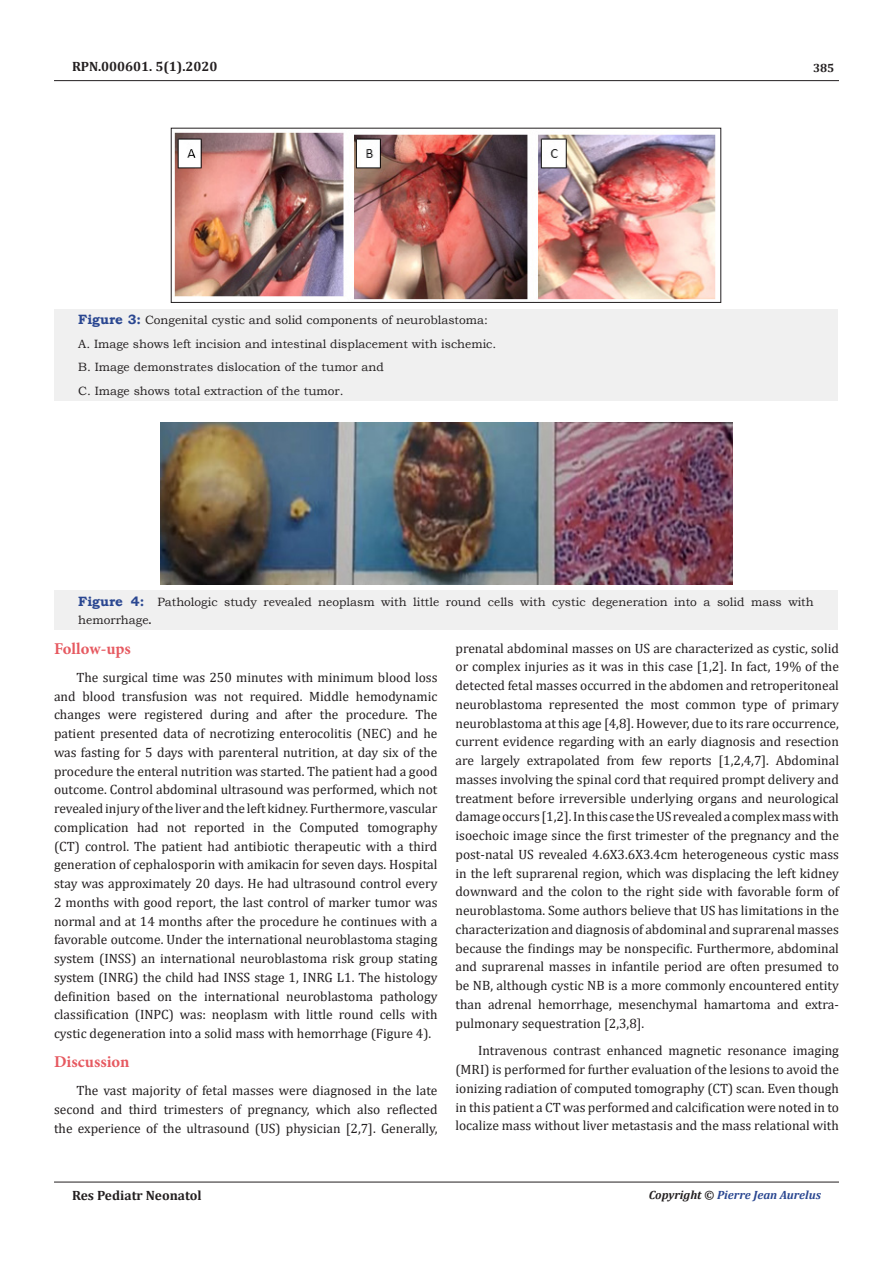
<style>
.page{position:relative;width:893px;height:1263px;background:#fff}
.page>*{position:absolute;margin:0;border:0;box-sizing:border-box;transform-origin:0 0}
.t1{font:700 16.5px "Minion Pro";color:#e65960}
.t2{font:13.5px/18.8px "Cambria";color:#231f20;text-align:justify}
.t3{font:700 13.5px "Cambria";color:#231f20}
.t4{font:12px/18px "Bookman Old Style";color:#231f20}
.t5{font:italic 700 12px "Cambria";color:#2a4791}
.t6{font:700 12px "Cambria";color:#231f20}
.s1{font-weight:700;font-size:13.5px;color:#2a4791}
.s2{font-family:"Cambria";font-size:15px}
.s3{color:#231f20}
</style>
<div class="page">
<hr style="left:54px;top:80px;width:785px;height:1px;background:#231f20">
<hr style="left:54px;top:1182px;width:785px;height:1px;background:#231f20">
<div style="left:54px;top:309px;width:784px;height:91px;background:#f0f0f0"></div>
<img style="left:174px;top:132px;width:542px;height:168px">
<div style="left:171px;top:128px;width:550px;height:175px;border:1px solid #231f20"></div>
<div style="left:54px;top:591px;width:784px;height:39px;background:#f0f0f0"></div>
<img style="left:161px;top:422px;width:571px;height:163px">
<p class="t3" style="left:72px;top:57px;width:147px">RPN.000601. 5(1).2020</p>
<p class="t4" style="left:78px;top:311px;width:411px"><span class="s1">Figure 3:</span> Congenital cystic and solid components of neuroblastoma:</p>
<p class="t4" style="left:78px;top:335px;width:420px">A. Image shows left incision and intestinal displacement with ischemic.</p>
<p class="t4" style="left:78px;top:358px;width:307px">B. Image demonstrates dislocation of the tumor and</p>
<p class="t4" style="left:78px;top:381px;width:267px">C. Image shows total extraction of the tumor.</p>
<p class="t6" style="left:813px;top:60px;width:23px">385</p>
<p class="t4" style="left:78px;top:593px;width:737px"><span class="s1">Figure 4:</span> Pathologic study revealed neoplasm with little round cells with cystic degeneration into a solid mass with hemorrhage<span class="s2">.</span></p>
<p class="t1" style="left:54px;top:637px;width:78px">Follow-ups</p>
<p class="t2" style="left:54px;top:668px;width:385px;text-indent:22px">The surgical time was 250 minutes with minimum blood loss and blood transfusion was not required. Middle hemodynamic changes were registered during and after the procedure. The patient presented data of necrotizing enterocolitis (NEC) and he was fasting for 5 days with parenteral nutrition, at day six of the procedure the enteral nutrition was started. The patient had a good outcome. Control abdominal ultrasound was performed, which not revealed injury of the liver and the left kidney. Furthermore, vascular complication had not reported in the Computed tomography (CT) control. The patient had antibiotic therapeutic with a third generation of cephalosporin with amikacin for seven days. Hospital stay was approximately 20 days. He had ultrasound control every 2 months with good report, the last control of marker tumor was normal and at 14 months after the procedure he continues with a favorable outcome. Under the international neuroblastoma staging system (INSS) an international neuroblastoma risk group stating system (INRG) the child had INSS stage 1, INRG L1. The histology definition based on the international neuroblastoma pathology classification (INPC) was: neoplasm with little round cells with cystic degeneration into a solid mass with hemorrhage (Figure 4).</p>
<p class="t1" style="left:54px;top:1050px;width:77px">Discussion</p>
<p class="t2" style="left:54px;top:1081px;width:385px;text-indent:22px">The vast majority of fetal masses were diagnosed in the late second and third trimesters of pregnancy, which also reflected the experience of the ultrasound (US) physician [2,7]. Generally,</p>
<p class="t2" style="left:455px;top:639px;width:385px">prenatal abdominal masses on US are characterized as cystic, solid or complex injuries as it was in this case [1,2]. In fact, 19% of the detected fetal masses occurred in the abdomen and retroperitoneal neuroblastoma represented the most common type of primary neuroblastoma at this age [4,8]. However, due to its rare occurrence, current evidence regarding with an early diagnosis and resection are largely extrapolated from few reports [1,2,4,7]. Abdominal masses involving the spinal cord that required prompt delivery and treatment before irreversible underlying organs and neurological damage occurs [1,2]. In this case the US revealed a complex mass with isoechoic image since the first trimester of the pregnancy and the post-natal US revealed 4.6X3.6X3.4cm heterogeneous cystic mass in the left suprarenal region, which was displacing the left kidney downward and the colon to the right side with favorable form of neuroblastoma. Some authors believe that US has limitations in the characterization and diagnosis of abdominal and suprarenal masses because the findings may be nonspecific. Furthermore, abdominal and suprarenal masses in infantile period are often presumed to be NB, although cystic NB is a more commonly encountered entity than adrenal hemorrhage, mesenchymal hamartoma and extra&shy;pulmonary sequestration [2,3,8].</p>
<p class="t2" style="left:455px;top:1041px;width:385px;text-indent:22px">Intravenous contrast enhanced magnetic resonance imaging (MRI) is performed for further evaluation of the lesions to avoid the ionizing radiation of computed tomography (CT) scan. Even though in this patient a CT was performed and calcification were noted in to localize mass without liver metastasis and the mass relational with</p>
<p class="t3" style="left:72px;top:1185px;width:131px">Res Pediatr Neonatol</p>
<p class="t5" style="left:649px;top:1186px;width:174px"><span class="s3">Copyright ©</span> Pierre Jean Aurelus</p>
</div>
